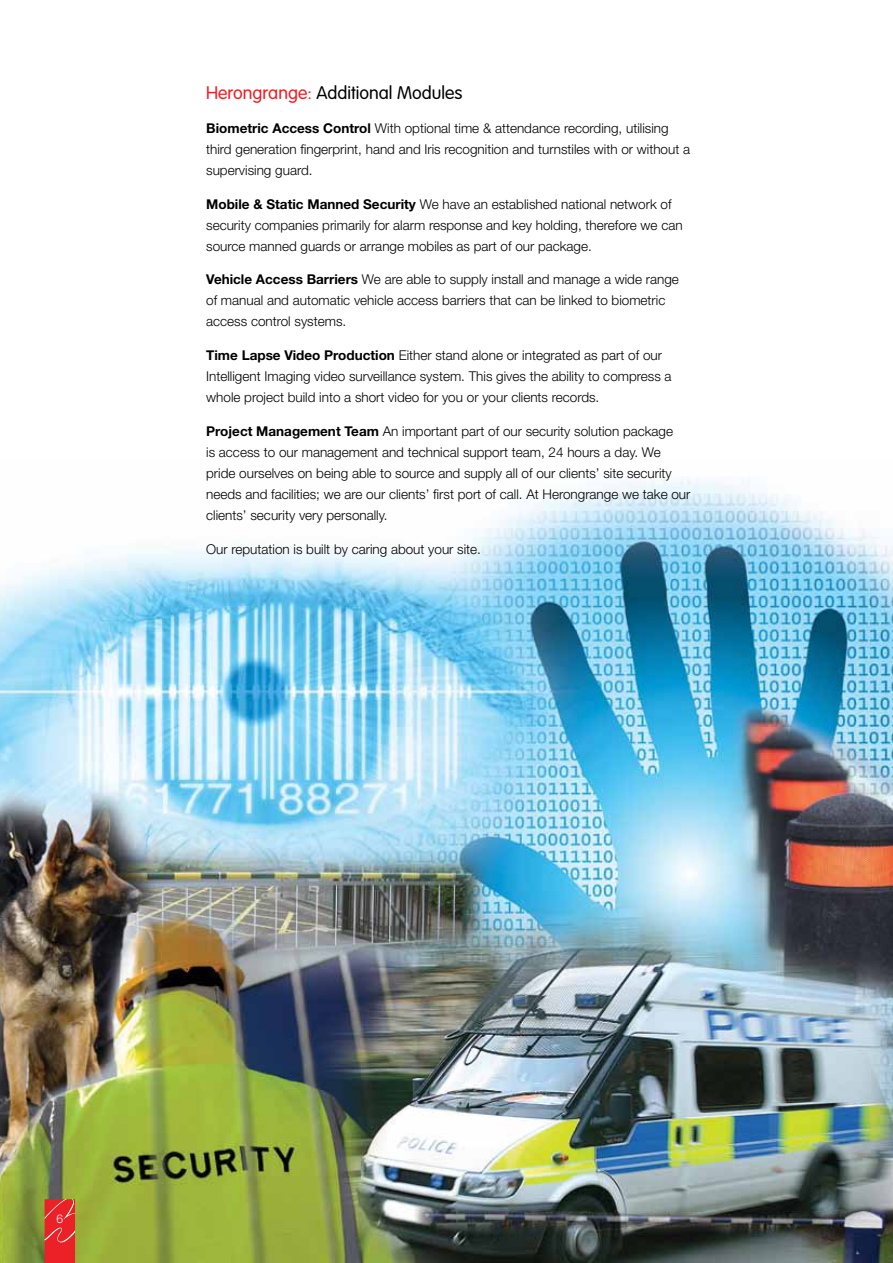
<style>
.page{position:relative;width:893px;height:1263px;background:#fff}
.page>*{position:absolute;margin:0;border:0;box-sizing:border-box;transform-origin:0 0}
.t1{font:300 18px "VAG Rounded";color:#000}
.t2{font:300 13.5px/21px "Helvetica Neue";color:#000}
.t3{font:300 12px "Helvetica Neue";color:#fff}
.s1{color:#ed1d24}
.s2{font-weight:700}
</style>
<div class="page">
<img style="left:0;top:477px;width:893px;height:786px">
<svg style="left:45px;top:1199px;width:30px;height:64px;background:#ea2c31"></svg>
<h1 class="t1" style="left:206px;top:83px;width:258px"><span class="s1">Herongrange:</span> Additional Modules</h1>
<p class="t2" style="left:206px;top:117px;width:485px"><span class="s2">Biometric Access Control</span> With optional time &amp; attendance recording, utilising third generation fingerprint, hand and Iris recognition and turnstiles with or without a supervising guard.</p>
<p class="t2" style="left:206px;top:193px;width:478px"><span class="s2">Mobile &amp; Static Manned Security</span> We have an established national network of security companies primarily for alarm response and key holding, therefore we can source manned guards or arrange mobiles as part of our package.</p>
<p class="t2" style="left:206px;top:269px;width:474px"><span class="s2">Vehicle Access Barriers</span> We are able to supply install and manage a wide range of manual and automatic vehicle access barriers that can be linked to biometric access control systems.</p>
<p class="t2" style="left:206px;top:345px;width:467px"><span class="s2">Time Lapse Video Production</span> Either stand alone or integrated as part of our<br>Intelligent Imaging video surveillance system. This gives the ability to compress a whole project build into a short video for you or your clients records.</p>
<p class="t2" style="left:206px;top:420px;width:486px"><span class="s2">Project Management Team</span> An important part of our security solution package<br>is access to our management and technical support team, 24 hours a day. We pride ourselves on being able to source and supply all of our clients’ site security needs and facilities; we are our clients’ first port of call. At Herongrange we take our clients’ security very personally.</p>
<p class="t2" style="left:206px;top:538px;width:276px">Our reputation is built by caring about your site.</p>
<p class="t3" style="left:57px;top:1211px;width:8px">6</p>
</div>
